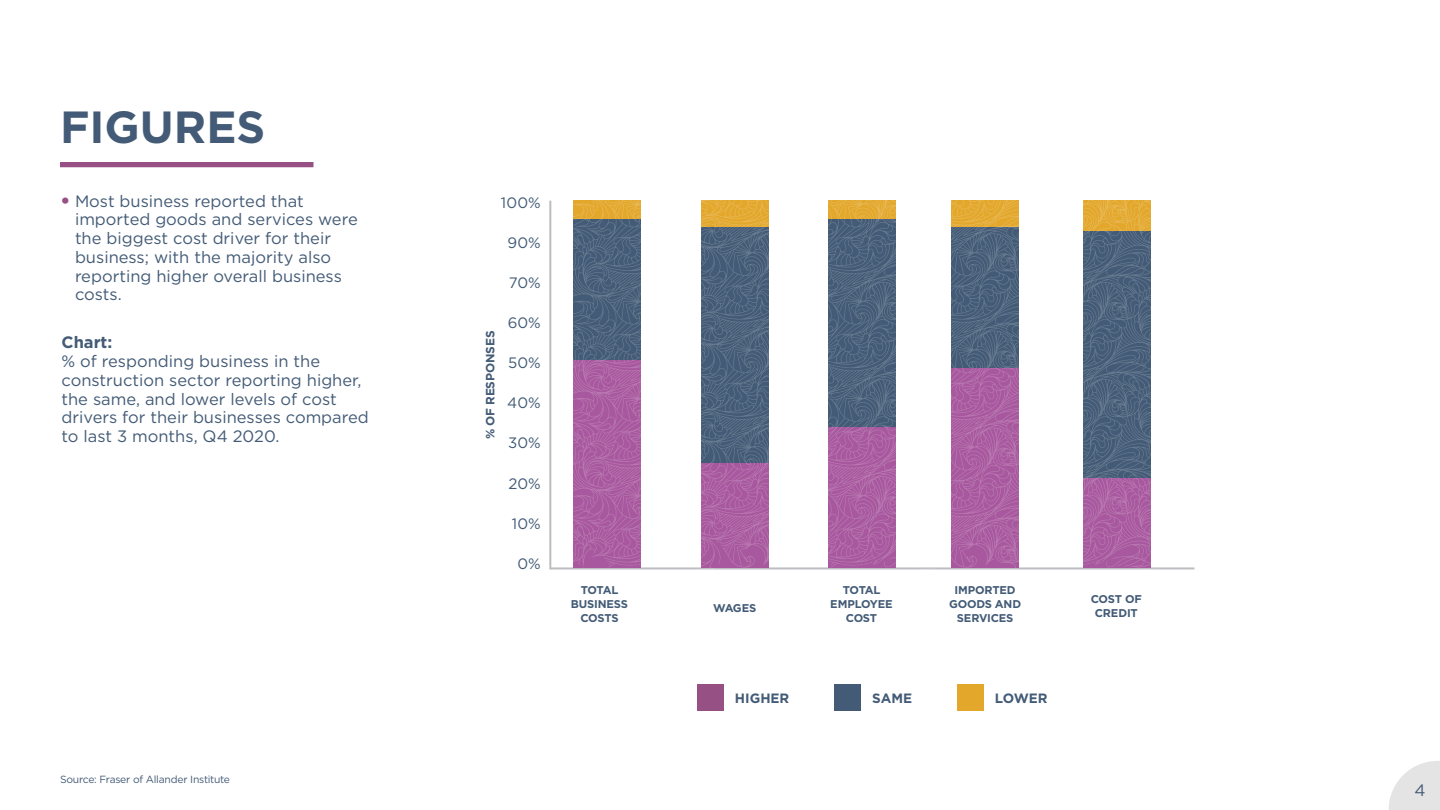
<style>
.page{position:relative;width:1440px;height:810px;background:#fff}
.page>*{position:absolute;margin:0;border:0;box-sizing:border-box;transform-origin:0 0}
.t1{font:700 45px "Gotham";color:#435b76}
.t2{font:16.5px/18.8px "Gotham";color:#435b76}
.t3{font:700 16.5px "Gotham";color:#435b76}
.t4{font:15.08px "Gotham";color:#435b76}
.t5{font:700 13.5px "Gotham";color:#435b76}
.t6{font:700 12px "Gotham";letter-spacing:-.015em;color:#435b76}
.t7{font:700 11.25px/14.1px "Gotham";letter-spacing:-.02em;color:#435b76;text-align:center}
.t8{font:10.35px "Gotham";letter-spacing:-.025em;color:#435b76}
.s1{font-weight:700;font-size:21px;color:#975083}
</style>
<div class="page">
<div style="left:60px;top:162px;width:254px;height:5px;background:#975083"></div>
<hr style="left:549px;top:201px;width:2px;height:368px;background:#bbbdc0">
<hr style="left:550px;top:567px;width:644px;height:2px;background:#bbbdc0">
<div style="left:697px;top:685px;width:27px;height:26px;background:#975083"></div>
<div style="left:834px;top:685px;width:27px;height:26px;background:#435b76"></div>
<div style="left:957px;top:685px;width:27px;height:26px;background:#e3a72b"></div>
<svg style="left:558px;top:200px;width:636px;height:370px"></svg>
<svg style="left:1389px;top:761px;width:51px;height:49px"></svg>
<h1 class="t1" style="left:60px;top:98px;width:207px">FIGURES</h1>
<p class="t2" style="left:75px;top:191px;width:284px;text-indent:-15px"><span class="s1">•</span> Most business reported that imported goods and services were the biggest cost driver for their business; with the majority also reporting higher overall business costs.</p>
<p class="t3" style="left:62px;top:332px;width:52px">Chart:</p>
<p class="t2" style="left:62px;top:352px;width:309px">% of responding business in the construction sector reporting higher, the same, and lower levels of cost drivers for their businesses compared to last 3 months, Q4 2020.</p>
<p class="t8" style="left:60px;top:773px;width:172px">Source: Fraser of Allander Institute</p>
<p class="t4" style="left:501px;top:193px;width:41px">100%</p>
<p class="t4" style="left:507px;top:233px;width:35px">90%</p>
<p class="t4" style="left:509px;top:273px;width:33px">70%</p>
<p class="t4" style="left:508px;top:313px;width:35px">60%</p>
<p class="t4" style="left:508px;top:353px;width:34px">50%</p>
<p class="t4" style="left:507px;top:393px;width:35px">40%</p>
<p class="t4" style="left:508px;top:433px;width:34px">30%</p>
<p class="t4" style="left:509px;top:474px;width:34px">20%</p>
<p class="t4" style="left:512px;top:514px;width:30px">10%</p>
<p class="t4" style="left:517px;top:554px;width:25px">0%</p>
<p class="t6" style="left:482px;top:439px;width:110px;rotate:-90deg">% OF RESPONSES</p>
<p class="t7" style="left:571px;top:583px;width:59px">TOTAL<br>BUSINESS<br>COSTS</p>
<p class="t7" style="left:713px;top:601px;width:45px">WAGES</p>
<p class="t7" style="left:830px;top:583px;width:64px">TOTAL<br>EMPLOYEE<br>COST</p>
<p class="t7" style="left:949px;top:583px;width:74px">IMPORTED<br>GOODS AND<br>SERVICES</p>
<p class="t7" style="left:1091px;top:592px;width:52px">COST OF<br>CREDIT</p>
<p class="t5" style="left:735px;top:690px;width:56px">HIGHER</p>
<p class="t5" style="left:872px;top:690px;width:41px">SAME</p>
<p class="t5" style="left:995px;top:690px;width:54px">LOWER</p>
<p class="t2" style="left:1414px;top:780px;width:13px">4</p>
</div>
